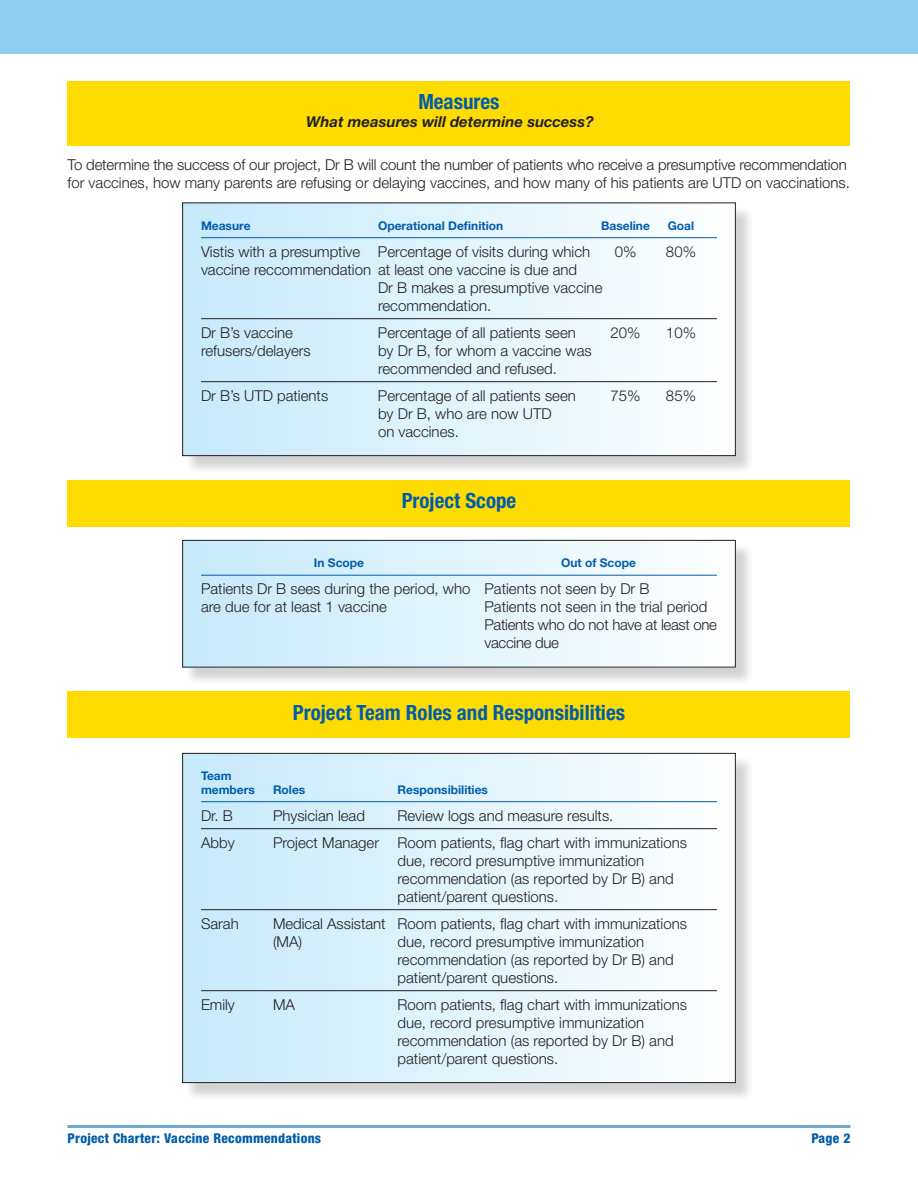
<style>
.page{position:relative;width:918px;height:1188px;background:#fff}
.page>*{position:absolute;margin:0;border:0;box-sizing:border-box;transform-origin:0 0}
._12_15_Kepler_LT_Sem{font:700 condensed 21px "Helvetica Neue LT Std";color:#015dab}
._12_15_Kepler_LT_Sem-2{font:300 15px/18px "Helvetica Neue LT Std";color:#231f20}
._12_15_Kepler_LT_Sem-3{font:300 15px "Helvetica Neue LT Std";letter-spacing:-.02em;color:#231f20}
._12_15_Kepler_LT_Sem-4{font:italic 700 15px "Helvetica Neue LT Std";color:#231f20}
.t1{font:800 condensed 13.5px "Helvetica Neue LT Std";letter-spacing:.02em;color:#015dab}
._12_15_Kepler_LT_Sem-5{font:700 12px "Helvetica Neue LT Std";color:#015dab}
</style>
<div class="page">
<hr style="left:68px;top:1125px;width:782px;height:3px;background:#6ca8d4">
<div style="left:0;top:0;width:918px;height:54px;background:#8fcef1"></div>
<div style="left:68px;top:81px;width:782px;height:65px;background:#ffdc01"></div>
<div style="left:68px;top:480px;width:782px;height:46px;background:#ffdc01"></div>
<div style="left:68px;top:692px;width:782px;height:46px;background:#ffdc01"></div>
<div style="left:184px;top:205px;width:570px;height:270px;background:#231f20;opacity:.2"></div>
<div style="left:183px;top:203px;width:552px;height:253px;background:linear-gradient(to right,#c6eafa,#fdfefe)"></div>
<hr style="left:201px;top:237px;width:516px;height:1px;background:#015dab">
<hr style="left:201px;top:318px;width:516px;height:1px;background:#231f20">
<hr style="left:201px;top:381px;width:516px;height:1px;background:#231f20">
<div style="left:182px;top:202px;width:554px;height:254px;border:1px solid #231f20"></div>
<div style="left:184px;top:542px;width:570px;height:144px;background:#231f20;opacity:.2"></div>
<div style="left:183px;top:540px;width:552px;height:127px;background:linear-gradient(to right,#c5e9fa,#fcfdfe)"></div>
<hr style="left:201px;top:575px;width:516px;height:1px;background:#015dab">
<div style="left:182px;top:540px;width:554px;height:128px;border:1px solid #231f20"></div>
<div style="left:184px;top:755px;width:570px;height:347px;background:#231f20;opacity:.2"></div>
<div style="left:183px;top:753px;width:552px;height:330px;background:linear-gradient(to right,#c6e9fa,#fdfefe)"></div>
<hr style="left:201px;top:801px;width:516px;height:1px;background:#015dab">
<hr style="left:201px;top:828px;width:516px;height:1px;background:#231f20">
<hr style="left:201px;top:909px;width:516px;height:1px;background:#231f20">
<hr style="left:201px;top:990px;width:516px;height:1px;background:#231f20">
<p class="_12_15_Kepler_LT_Sem" style="left:418px;top:89px;width:83px">Measures</p>
<p class="_12_15_Kepler_LT_Sem-4" style="left:306px;top:113px;width:289px">What measures will determine success?</p>
<p class="_12_15_Kepler_LT_Sem-2" style="left:68px;top:155px;width:784px">To determine the success of our project, Dr B will count the number of patients who receive a presumptive recommendation for vaccines, how many parents are refusing or delaying vaccines, and how many of his patients are UTD on vaccinations.</p>
<p class="_12_15_Kepler_LT_Sem-5" style="left:201px;top:218px;width:51px">Measure</p>
<p class="_12_15_Kepler_LT_Sem-5" style="left:378px;top:218px;width:127px">Operational Definition</p>
<p class="_12_15_Kepler_LT_Sem-5" style="left:601px;top:218px;width:50px">Baseline</p>
<p class="_12_15_Kepler_LT_Sem-5" style="left:668px;top:218px;width:28px">Goal</p>
<p class="_12_15_Kepler_LT_Sem-2" style="left:201px;top:242px;width:391px">Vistis with a presumptive Percentage of visits during which</p>
<p class="_12_15_Kepler_LT_Sem-2" style="left:615px;top:242px;width:23px">0%</p>
<p class="_12_15_Kepler_LT_Sem-2" style="left:666px;top:242px;width:32px">80%</p>
<p class="_12_15_Kepler_LT_Sem-2" style="left:378px;top:260px;width:226px;text-indent:-177px">vaccine reccommendation at least one vaccine is due and<br>Dr B makes a presumptive vaccine</p>
<p class="_12_15_Kepler_LT_Sem-2" style="left:378px;top:296px;width:115px">recommendation.</p>
<p class="_12_15_Kepler_LT_Sem-2" style="left:201px;top:323px;width:93px">Dr B’s vaccine</p>
<p class="_12_15_Kepler_LT_Sem-2" style="left:378px;top:323px;width:199px">Percentage of all patients seen</p>
<p class="_12_15_Kepler_LT_Sem-2" style="left:610px;top:323px;width:32px">20%</p>
<p class="_12_15_Kepler_LT_Sem-2" style="left:666px;top:323px;width:32px">10%</p>
<p class="_12_15_Kepler_LT_Sem-2" style="left:201px;top:341px;width:111px">refusers/delayers</p>
<p class="_12_15_Kepler_LT_Sem-2" style="left:378px;top:341px;width:215px">by Dr B, for whom a vaccine was</p>
<p class="_12_15_Kepler_LT_Sem-2" style="left:378px;top:359px;width:180px">recommended and refused.</p>
<p class="_12_15_Kepler_LT_Sem-2" style="left:201px;top:386px;width:129px">Dr B’s UTD patients</p>
<p class="_12_15_Kepler_LT_Sem-2" style="left:378px;top:386px;width:199px">Percentage of all patients seen</p>
<p class="_12_15_Kepler_LT_Sem-2" style="left:610px;top:386px;width:32px">75%</p>
<p class="_12_15_Kepler_LT_Sem-2" style="left:666px;top:386px;width:32px">85%</p>
<p class="_12_15_Kepler_LT_Sem-2" style="left:378px;top:404px;width:175px">by Dr B, who are now UTD</p>
<p class="_12_15_Kepler_LT_Sem-2" style="left:378px;top:422px;width:82px">on vaccines.</p>
<p class="_12_15_Kepler_LT_Sem" style="left:402px;top:488px;width:116px">Project Scope</p>
<p class="_12_15_Kepler_LT_Sem-5" style="left:314px;top:556px;width:52px">In Scope</p>
<p class="_12_15_Kepler_LT_Sem-5" style="left:561px;top:556px;width:76px">Out of Scope</p>
<p class="_12_15_Kepler_LT_Sem-2" style="left:201px;top:580px;width:450px">Patients Dr B sees during the period, who Patients not seen by Dr B</p>
<p class="_12_15_Kepler_LT_Sem-2" style="left:201px;top:598px;width:187px">are due for at least 1 vaccine</p>
<p class="_12_15_Kepler_LT_Sem-2" style="left:484px;top:598px;width:225px">Patients not seen in the trial period</p>
<p class="_12_15_Kepler_LT_Sem-3" style="left:484px;top:616px;width:234px">Patients who do not have at least one</p>
<p class="_12_15_Kepler_LT_Sem-3" style="left:484px;top:634px;width:76px">vaccine due</p>
<p class="_12_15_Kepler_LT_Sem" style="left:293px;top:700px;width:334px">Project Team Roles and Responsibilities</p>
<p class="_12_15_Kepler_LT_Sem-5" style="left:201px;top:769px;width:32px">Team</p>
<p class="_12_15_Kepler_LT_Sem-5" style="left:201px;top:782px;width:55px">members</p>
<p class="_12_15_Kepler_LT_Sem-5" style="left:273px;top:782px;width:34px">Roles</p>
<p class="_12_15_Kepler_LT_Sem-5" style="left:398px;top:782px;width:92px">Responsibilities</p>
<p class="_12_15_Kepler_LT_Sem-2" style="left:201px;top:806px;width:33px">Dr. B</p>
<p class="_12_15_Kepler_LT_Sem-2" style="left:273px;top:806px;width:93px">Physician lead</p>
<p class="_12_15_Kepler_LT_Sem-2" style="left:398px;top:806px;width:217px">Review logs and measure results.</p>
<p class="_12_15_Kepler_LT_Sem-2" style="left:201px;top:833px;width:35px">Abby</p>
<p class="_12_15_Kepler_LT_Sem-2" style="left:398px;top:833px;width:291px;text-indent:-124px">Project Manager Room patients, flag chart with immunizations due, record presumptive immunization recommendation (as reported by Dr B) and patient/parent questions.</p>
<p class="_12_15_Kepler_LT_Sem-2" style="left:201px;top:914px;width:39px">Sarah</p>
<p class="_12_15_Kepler_LT_Sem-2" style="left:273px;top:914px;width:415px">Medical Assistant Room patients, flag chart with immunizations (MA)</p>
<p class="_12_15_Kepler_LT_Sem-2" style="left:398px;top:932px;width:278px">due, record presumptive immunization recommendation (as reported by Dr B) and patient/parent questions.</p>
<p class="_12_15_Kepler_LT_Sem-2" style="left:201px;top:995px;width:35px">Emily</p>
<p class="_12_15_Kepler_LT_Sem-2" style="left:273px;top:995px;width:23px">MA</p>
<p class="_12_15_Kepler_LT_Sem-2" style="left:398px;top:995px;width:291px">Room patients, flag chart with immunizations due, record presumptive immunization recommendation (as reported by Dr B) and patient/parent questions.</p>
<p class="t1" style="left:68px;top:1130px;width:255px">Project Charter: Vaccine Recommendations</p>
<p class="t1" style="left:811px;top:1130px;width:41px">Page 2</p>
</div>
